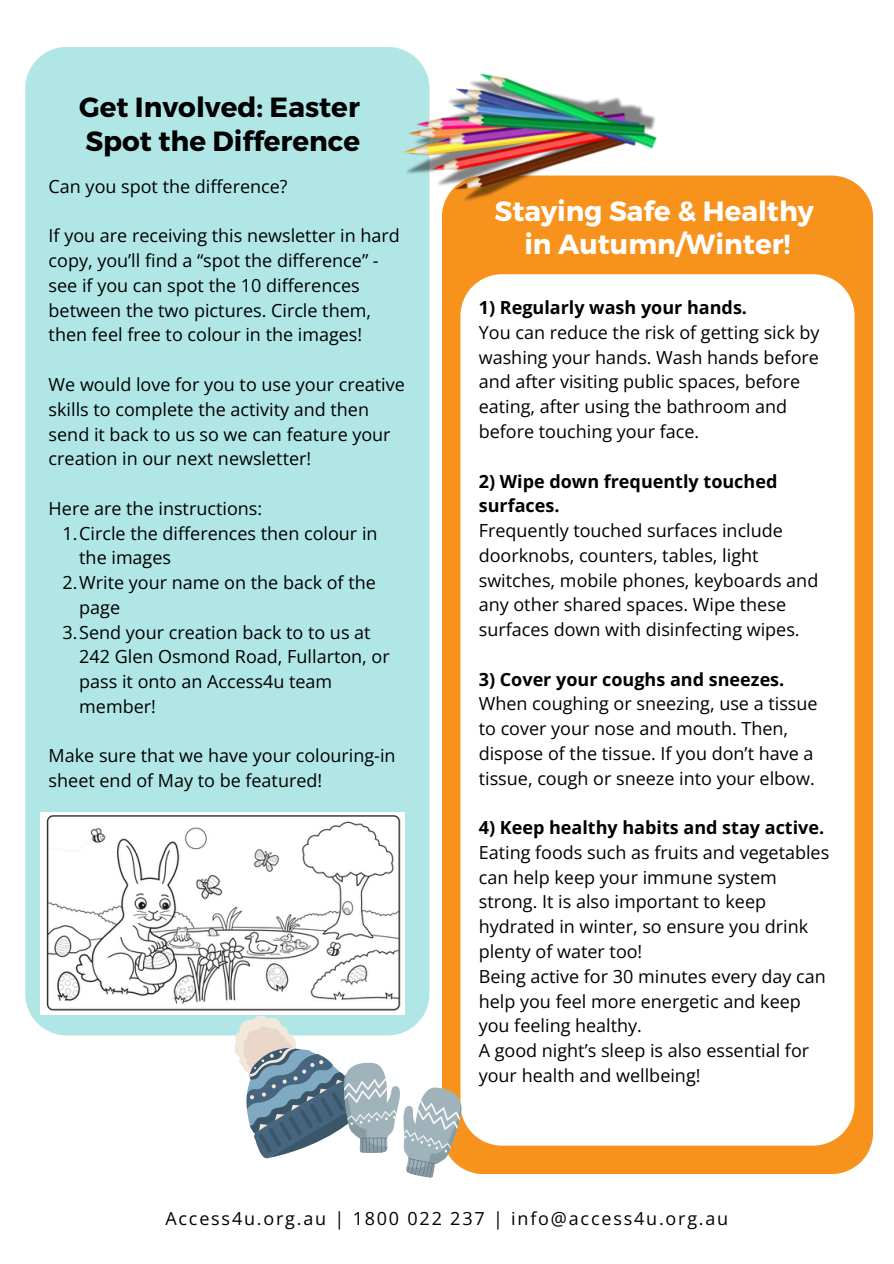
<style>
.page{position:relative;width:894px;height:1264px;background:#fff}
.page>*{position:absolute;margin:0;border:0;box-sizing:border-box;transform-origin:0 0}
.t1{font:700 27.75px/32.7px "Montserrat";color:#fff;text-align:center}
.t2{font:700 27.75px/33.8px "Montserrat";color:#000}
.t3{font:18px/24.8px "Open Sans";color:#000}
.t4{font:700 18px/24.8px "Open Sans";color:#000}
.t5{font:18px "Open Sans";letter-spacing:.1em;color:#000}
</style>
<div class="page">
<div style="left:25px;top:47px;width:404px;height:988px;background:#b0e7e6"></div>
<div style="left:442px;top:175px;width:430px;height:999px;background:#f7931d"></div>
<svg style="left:460px;top:274px;width:394px;height:871px"></svg>
<img style="left:364px;top:47px;width:328px;height:250px">
<img style="left:41px;top:812px;width:363px;height:202px">
<svg style="left:231px;top:1014px;width:237px;height:164px"></svg>
<p class="t2" style="left:79px;top:89px;width:282px">Get Involved: Easter<br>Spot the Difference</p>
<p class="t3" style="left:49px;top:173px;width:240px">Can you spot the difference?</p>
<p class="t3" style="left:49px;top:223px;width:353px">If you are receiving this newsletter in hard copy, you’ll find a “spot the difference” - see if you can spot the 10 differences between the two pictures. Circle them, then feel free to colour in the images!</p>
<p class="t3" style="left:49px;top:371px;width:358px">We would love for you to use your creative skills to complete the activity and then send it back to us so we can feature your creation in our next newsletter!</p>
<p class="t3" style="left:49px;top:495px;width:215px">Here are the instructions:</p>
<p class="t3" style="left:79px;top:520px;width:300px;text-indent:-17px">1.Circle the differences then colour in the images</p>
<p class="t3" style="left:79px;top:569px;width:298px;text-indent:-17px">2.Write your name on the back of the page</p>
<p class="t3" style="left:79px;top:619px;width:312px;text-indent:-17px">3.Send your creation back to to us at<br>242 Glen Osmond Road, Fullarton, or pass it onto an Access4u team member!</p>
<p class="t3" style="left:49px;top:743px;width:348px">Make sure that we have your colouring-in sheet end of May to be featured!</p>
<h1 class="t1" style="left:494px;top:194px;width:321px">Staying Safe &amp; Healthy in Autumn/Winter!</h1>
<p class="t4" style="left:478px;top:295px;width:270px">1) Regularly wash your hands.</p>
<p class="t3" style="left:478px;top:319px;width:342px">You can reduce the risk of getting sick by washing your hands. Wash hands before and after visiting public spaces, before eating, after using the bathroom and before touching your face.</p>
<p class="t4" style="left:478px;top:468px;width:300px">2) Wipe down frequently touched surfaces.</p>
<p class="t3" style="left:478px;top:517px;width:341px">Frequently touched surfaces include doorknobs, counters, tables, light switches, mobile phones, keyboards and any other shared spaces. Wipe these surfaces down with disinfecting wipes.</p>
<p class="t4" style="left:478px;top:666px;width:307px">3) Cover your coughs and sneezes.</p>
<p class="t3" style="left:478px;top:691px;width:340px">When coughing or sneezing, use a tissue to cover your nose and mouth. Then, dispose of the tissue. If you don’t have a tissue, cough or sneeze into your elbow.</p>
<p class="t4" style="left:478px;top:814px;width:347px">4) Keep healthy habits and stay active.</p>
<p class="t3" style="left:478px;top:839px;width:352px">Eating foods such as fruits and vegetables can help keep your immune system strong. It is also important to keep hydrated in winter, so ensure you drink plenty of water too!</p>
<p class="t3" style="left:478px;top:963px;width:348px">Being active for 30 minutes every day can help you feel more energetic and keep you feeling healthy.</p>
<p class="t3" style="left:478px;top:1037px;width:332px">A good night’s sleep is also essential for your health and wellbeing!</p>
<p class="t5" style="left:165px;top:1205px;width:564px">Access4u.org.au | 1800 022 237 | info@access4u.org.au</p>
</div>
